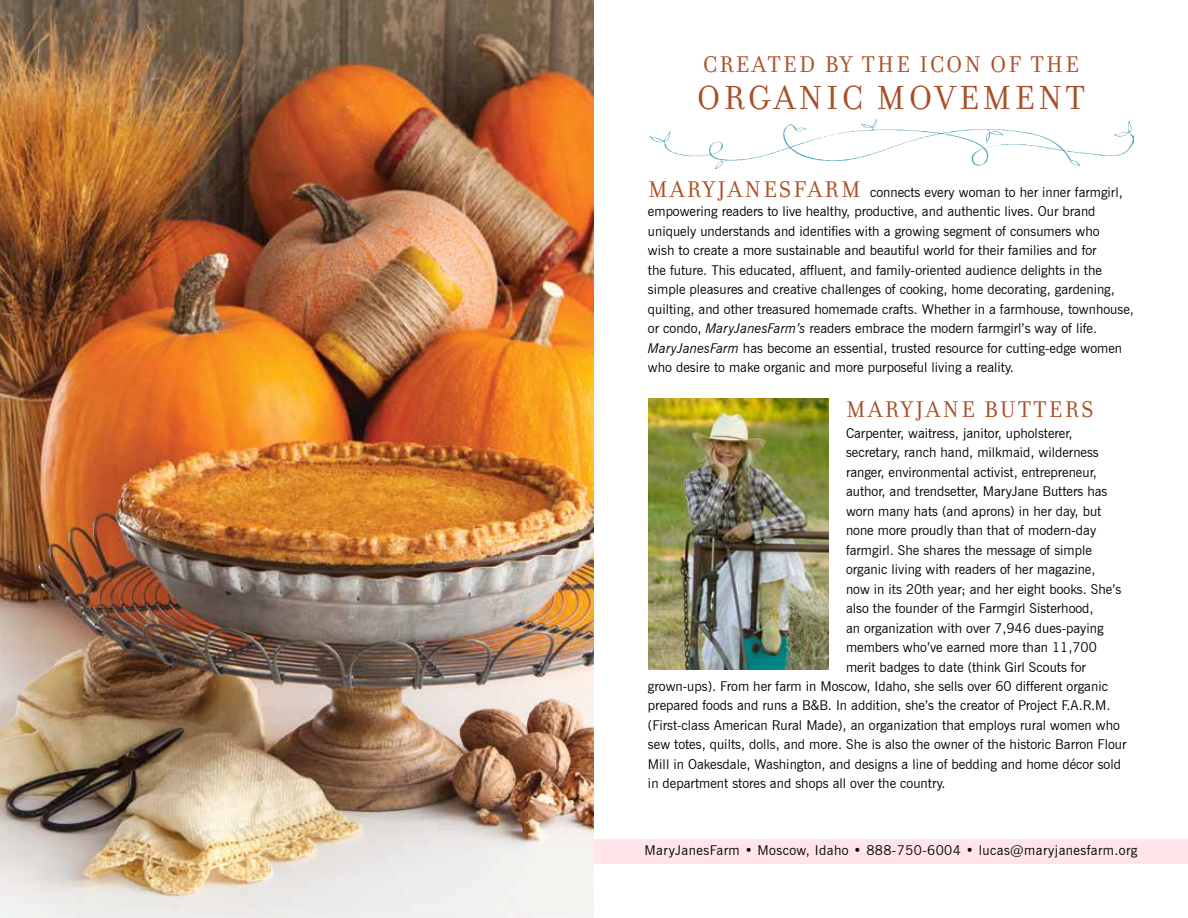
<style>
.page{position:relative;width:1188px;height:918px;background:#fff}
.page>*{position:absolute;margin:0;border:0;box-sizing:border-box;transform-origin:0 0}
.t1{font:36px "Filosofia";letter-spacing:.1em;color:#a94f27}
.t2{font:24.45px "Filosofia";letter-spacing:.1em;color:#a94f27}
.t3{font:13.5px/19.5px "News Gothic BT";color:#000}
.t4{font:13.5px "News Gothic BT";letter-spacing:.03em;color:#000}
.s1{font-family:"Filosofia";font-size:24.45px;color:#a94f27}
.s2{font-style:italic}
</style>
<div class="page">
<img style="left:648px;top:399px;width:180px;height:271px">
<img style="left:651px;top:120px;width:483px;height:49px">
<div style="left:594px;top:839px;width:594px;height:25px;background:#ffe4ea"></div>
<img style="left:0;top:0;width:594px;height:918px">
<h2 class="t2" style="left:703px;top:51px;width:377px">CREATED BY THE ICON OF THE</h2>
<h1 class="t1" style="left:697px;top:77px;width:389px">ORGANIC MOVEMENT</h1>
<p class="t3" style="left:648px;top:182px;width:487px"><span class="s1">MARYJANESFARM</span> connects every woman to her inner farmgirl, empowering readers to live healthy, productive, and authentic lives. Our brand uniquely understands and identifies with a growing segment of consumers who<br>wish to create a more sustainable and beautiful world for their families and for<br>the future. This educated, affluent, and family-oriented audience delights in the simple pleasures and creative challenges of cooking, home decorating, gardening, quilting, and other treasured homemade crafts. Whether in a farmhouse, townhouse, or condo, <span class="s2">MaryJanesFarm’s</span> readers embrace the modern farmgirl’s way of life.<br><span class="s2">MaryJanesFarm</span> has become an essential, trusted resource for cutting-edge women who desire to make organic and more purposeful living a reality.</p>
<h2 class="t2" style="left:846px;top:395px;width:249px">MARYJANE BUTTERS</h2>
<p class="t3" style="left:846px;top:423px;width:277px">Carpenter, waitress, janitor, upholsterer, secretary, ranch hand, milkmaid, wilderness ranger, environmental activist, entrepreneur, author, and trendsetter, MaryJane Butters has worn many hats (and aprons) in her day, but none more proudly than that of modern-day farmgirl. She shares the message of simple organic living with readers of her magazine, now in its 20th year; and her eight books. She’s also the founder of the Farmgirl Sisterhood,<br>an organization with over 7,946 dues-paying members who’ve earned more than 11,700 merit badges to date (think Girl Scouts for</p>
<p class="t3" style="left:648px;top:676px;width:480px">grown-ups). From her farm in Moscow, Idaho, she sells over 60 different organic prepared foods and runs a B&amp;B. In addition, she’s the creator of Project F.A.R.M. (First-class American Rural Made), an organization that employs rural women who sew totes, quilts, dolls, and more. She is also the owner of the historic Barron Flour Mill in Oakesdale, Washington, and designs a line of bedding and home décor sold in department stores and shops all over the country.</p>
<p class="t4" style="left:645px;top:842px;width:494px">MaryJanesFarm • Moscow, Idaho • 888-750-6004 • lucas@maryjanesfarm.org</p>
</div>
